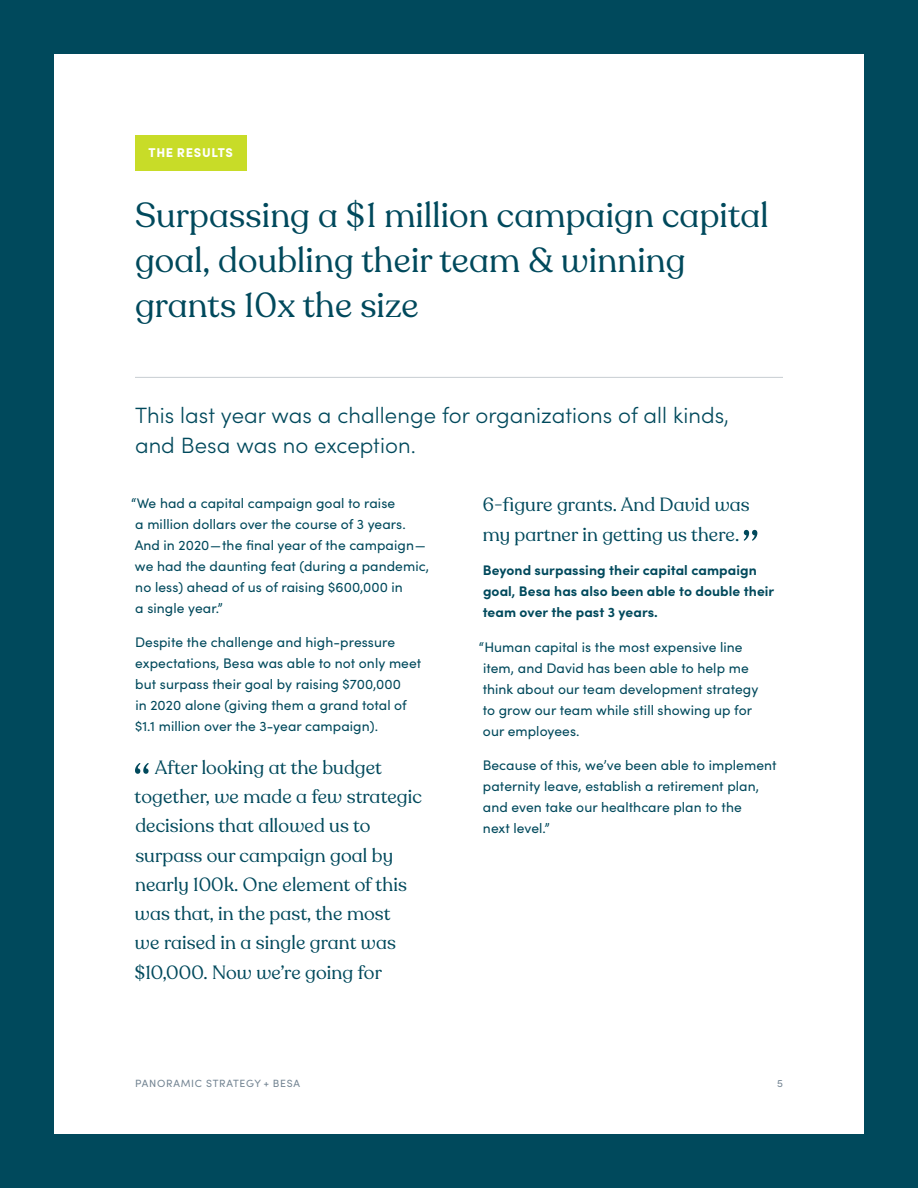
<style>
.page{position:relative;width:918px;height:1188px;background:#00495c}
.page>*{position:absolute;margin:0;border:0;box-sizing:border-box;transform-origin:0 0}
.t1{font:34.5px/45px "Recoleta Alt";letter-spacing:.005em;color:#00495c}
.t2{font:300 22.2px/30px "Sofia Pro";letter-spacing:.005em;color:#00495c}
.t3{font:18.9px/29.2px "Recoleta Alt";letter-spacing:.005em;color:#00495c}
.t4{font:13.8px/21px "Sofia Pro";letter-spacing:.005em;color:#00495c}
.t5{font:700 13.8px/21px "Sofia Pro";letter-spacing:.005em;color:#00495c}
.t6{font:900 12.75px "Sofia Pro";letter-spacing:.055em;color:#fff}
.t7{font:10.5px "Sofia Pro";letter-spacing:.07em;color:#748593}
</style>
<div class="page">
<div style="left:54px;top:54px;width:810px;height:1080px;background:#fff"></div>
<svg style="left:135px;top:763px;width:14px;height:11px"></svg>
<svg style="left:743px;top:530px;width:14px;height:11px"></svg>
<div style="left:135px;top:135px;width:112px;height:36px;background:#c8dc28"></div>
<hr style="left:135px;top:377px;width:648px;height:1px;background:#c7cdd2">
<p class="t6" style="left:149px;top:143px;width:86px">THE RESULTS</p>
<p class="t1" style="left:135px;top:193px;width:635px">Surpassing a $1 million campaign capital goal, doubling their team &amp; winning grants 10x the size</p>
<p class="t2" style="left:135px;top:399px;width:596px">This last year was a challenge for organizations of all kinds, and Besa was no exception.</p>
<p class="t4" style="left:131px;top:491px;width:299px">“We had a capital campaign goal to raise<br>a million dollars over the course of 3 years.<br>And in 2020—the final year of the campaign— we had the daunting feat (during a pandemic, no less) ahead of us of raising $600,000 in<br>a single year.”</p>
<p class="t4" style="left:135px;top:631px;width:288px">Despite the challenge and high-pressure expectations, Besa was able to not only meet but surpass their goal by raising $700,000<br>in 2020 alone (giving them a grand total of $1.1 million over the 3-year campaign).</p>
<p class="t3" style="left:135px;top:753px;width:289px;text-indent:20px">After looking at the budget together, we made a few strategic decisions that allowed us to surpass our campaign goal by nearly 100k. One element of this was that, in the past, the most<br>we raised in a single grant was $10,000. Now we’re going for</p>
<p class="t3" style="left:483px;top:491px;width:269px">6-figure grants. And David was my partner in getting us there.</p>
<p class="t5" style="left:483px;top:559px;width:293px">Beyond surpassing their capital campaign goal, Besa has also been able to double their team over the past 3 years.</p>
<p class="t4" style="left:479px;top:636px;width:281px">“Human capital is the most expensive line item, and David has been able to help me think about our team development strategy to grow our team while still showing up for our employees.</p>
<p class="t4" style="left:483px;top:754px;width:295px">Because of this, we’ve been able to implement paternity leave, establish a retirement plan, and even take our healthcare plan to the<br>next level.”</p>
<p class="t7" style="left:135px;top:1076px;width:167px">PANORAMIC STRATEGY + BESA</p>
<p class="t7" style="left:777px;top:1076px;width:7px">5</p>
</div>
